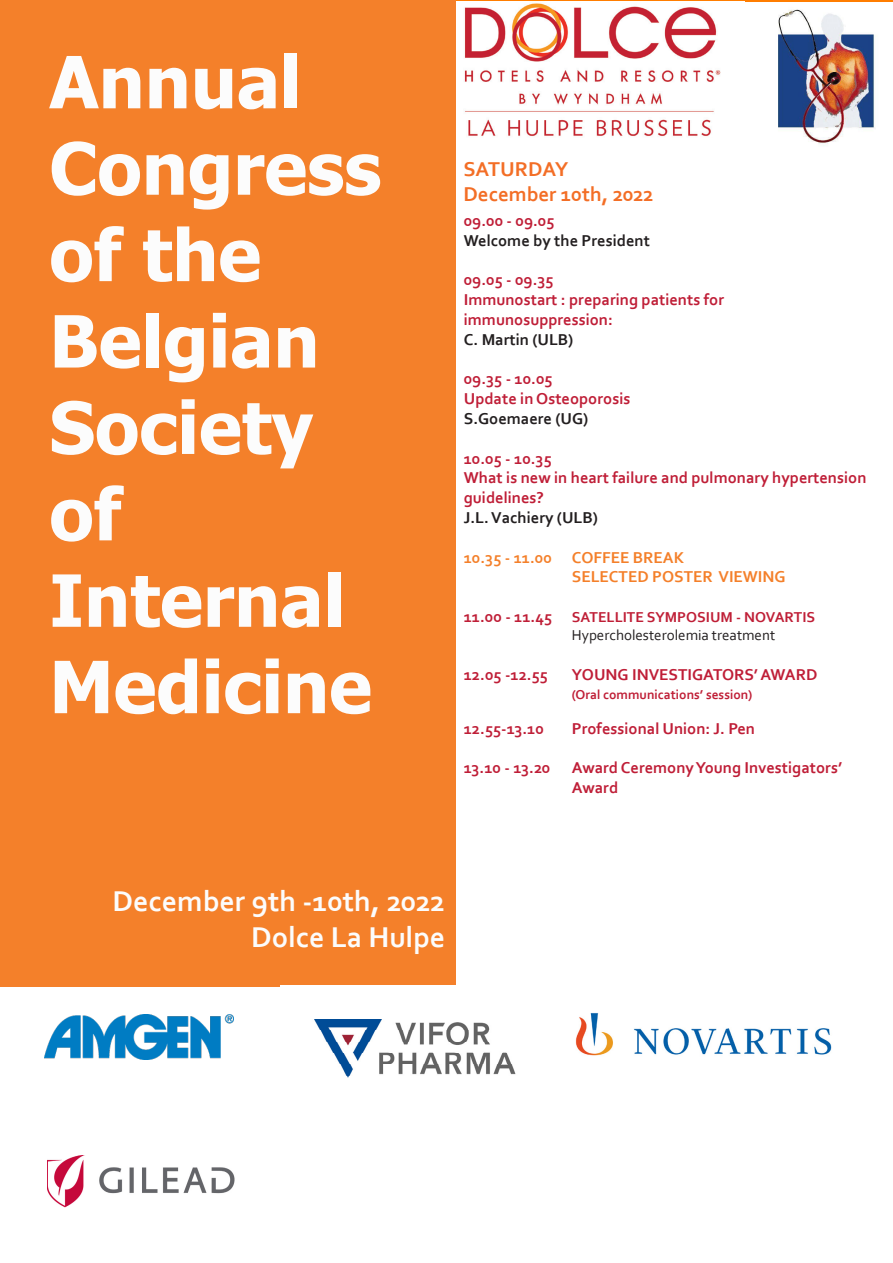
<style>
.page{position:relative;width:893px;height:1263px;background:#fff}
.page>*{position:absolute;margin:0;border:0;box-sizing:border-box;transform-origin:0 0}
.t1{font:700 72px/86.4px "Tahoma";color:#fcfcfc}
.t2{font:700 30px "Corbel";color:#fcfcfc}
.t3{font:700 21px/25.2px "Corbel";color:#f36e26}
.t4{font:700 16.5px/19.8px "Corbel";color:#bf1e37}
.t5{font:700 16.5px "Corbel";color:#f4802a}
.t6{font:700 16.5px "Corbel";color:#231f20}
.t7{font:700 15px "Corbel";color:#bf1e36}
.t8{font:15px "Corbel";color:#231f20}
.t9{font:700 13.5px "Corbel";color:#bf1e36}
.s1{color:#231f20}
.s2{font-size:16.5px;color:#bf1e37}
</style>
<div class="page">
<div style="left:0;top:0;width:456px;height:986px;background:#f4802a"></div>
<img style="left:464px;top:3px;width:411px;height:143px">
<img style="left:44px;top:1014px;width:189px;height:45px">
<img style="left:575px;top:1013px;width:257px;height:43px">
<img style="left:48px;top:1156px;width:187px;height:51px">
<img style="left:281px;top:985px;width:235px;height:93px">
<p class="t1" style="left:49px;top:42px;width:333px">Annual<br>Congress of the<br>Belgian<br>Society of<br>Internal<br>Medicine</p>
<p class="t3" style="left:463px;top:156px;width:192px">SATURDAY<br>December 10th, 2022</p>
<p class="t4" style="left:464px;top:210px;width:92px">09.00 - 09.05</p>
<p class="t6" style="left:464px;top:230px;width:188px">Welcome by the President</p>
<p class="t4" style="left:464px;top:270px;width:91px">09.05 - 09.35</p>
<p class="t4" style="left:464px;top:289px;width:262px">Immunostart : preparing patients for immunosuppression:<br><span class="s1">C. Martin (ULB)</span></p>
<p class="t4" style="left:464px;top:369px;width:168px">09.35 - 10.05<br>Update in Osteoporosis<br><span class="s1">S.Goemaere (UG)</span></p>
<p class="t4" style="left:464px;top:448px;width:89px">10.05 - 10.35</p>
<p class="t4" style="left:464px;top:468px;width:404px">What is new in heart failure and pulmonary hypertension guidelines?<br><span class="s1">J.L. Vachiery (ULB)</span></p>
<p class="t5" style="left:464px;top:547px;width:222px">10.35 - 11.00 COFFEE BREAK</p>
<p class="t5" style="left:572px;top:567px;width:215px">SELECTED POSTER VIEWING</p>
<p class="t7" style="left:464px;top:608px;width:353px"><span class="s2">11.00 - 11.45</span> SATELLITE SYMPOSIUM - NOVARTIS</p>
<p class="t8" style="left:572px;top:626px;width:205px">Hypercholesterolemia treatment</p>
<p class="t4" style="left:464px;top:664px;width:86px">12.05 -12.55</p>
<p class="t4" style="left:572px;top:664px;width:247px">YOUNG INVESTIGATORS’ AWARD</p>
<p class="t9" style="left:572px;top:686px;width:182px">(Oral communications’ session)</p>
<p class="t4" style="left:464px;top:718px;width:82px">12.55-13.10</p>
<p class="t4" style="left:572px;top:718px;width:185px">Professional Union: J. Pen</p>
<p class="t4" style="left:464px;top:757px;width:88px">13.10 - 13.20</p>
<p class="t4" style="left:572px;top:757px;width:272px">Award Ceremony Young Investigators’<br>Award</p>
<p class="t2" style="left:113px;top:883px;width:334px">December 9th -10th, 2022</p>
<p class="t2" style="left:251px;top:919px;width:196px">Dolce La Hulpe</p>
</div>
